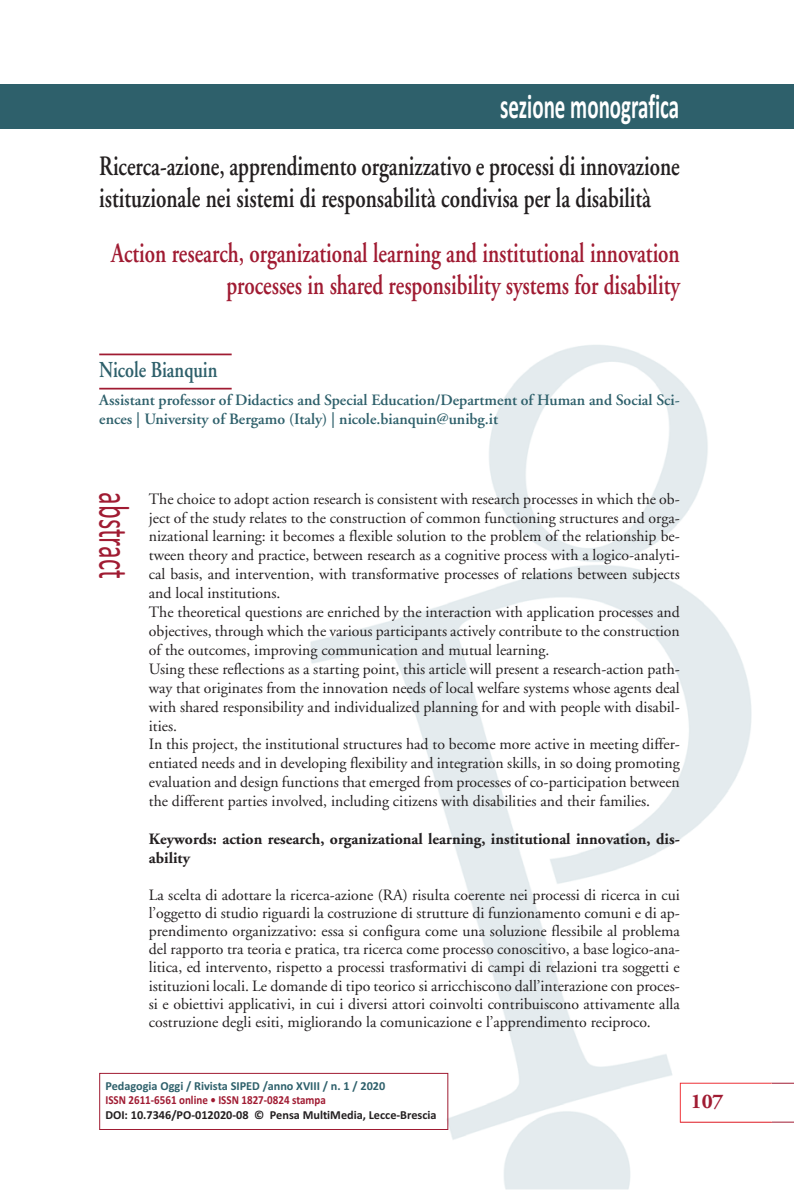
<style>
.page{position:relative;width:794px;height:1191px;background:#fff}
.page>*{position:absolute;margin:0;border:0;box-sizing:border-box;transform-origin:0 0}
.t1{font:43.75px "Calibri";color:#a01b32;scale:.6 1}
.t2{font:700 35px "Calibri";color:#fff;scale:.6 1}
.t3{font:600 28px/31.5px "Adobe Garamond";color:#231f20;scale:.75 1}
.t4{font:600 28px/31.5px "Adobe Garamond";color:#a01b32;text-align:right;scale:.75 1}
.t5{font:600 22.75px "Adobe Garamond";color:#2e606b;scale:.8 1}
.t6{font:700 21px "Adobe Garamond Pro";color:#a01b32}
.t7{font:15.75px/18.9px "Adobe Garamond";color:#231f20}
.t8{font:600 15.75px/19.2px "Adobe Garamond";color:#2e606b}
.t9{font:700 15.75px/18.9px "Adobe Garamond";color:#231f20}
.t10{font:700 12.25px "Calibri";color:#231f20}
.t11{font:700 12.25px "Calibri";color:#2e606b}
.t12{font:700 12.25px "Calibri";color:#a01b32;scale:.9 1}
</style>
<div class="page">
<svg style="left:771px;top:1082px;width:23px;height:40px"></svg>
<img style="left:310px;top:345px;width:461px;height:844px">
<img style="left:680px;top:1082px;width:91px;height:40px">
<div style="left:99px;top:1073px;width:349px;height:57px;border:1px solid #a01b32"></div>
<div style="left:0;top:84px;width:794px;height:45px;background:#2e606b"></div>
<hr style="left:99px;top:353px;width:133px;height:2px;background:#a01b32">
<hr style="left:99px;top:388px;width:133px;height:1px;background:#a01b32">
<h2 class="t2" style="left:500px;top:85px;width:300px">sezione monografica</h2>
<h3 class="t3" style="left:99px;top:153px;width:775px">Ricerca-azione, apprendimento organizzativo e processi di innovazione istituzionale nei sistemi di responsabilità condivisa per la disabilità</h3>
<h3 class="t4" style="left:111px;top:240px;width:760px">Action research, organizational learning and institutional innovation processes in shared responsibility systems for disability</h3>
<h3 class="t5" style="left:99px;top:360px;width:149px">Nicole Bianquin</h3>
<p class="t8" style="left:99px;top:391px;width:582px">Assistant professor of Didactics and Special Education/Department of Human and Social Sci&shy;ences | University of Bergamo (Italy) | nicole.bianquin@unibg.it</p>
<h1 class="t1" style="left:140px;top:492px;width:145px;rotate:90deg">abstract</h1>
<p class="t7" style="left:149px;top:490px;width:532px">The choice to adopt action research is consistent with research processes in which the ob&shy;ject of the study relates to the construction of common functioning structures and orga&shy;nizational learning: it becomes a flexible solution to the problem of the relationship be&shy;tween theory and practice, between research as a cognitive process with a logico-analyti&shy;cal basis, and intervention, with transformative processes of relations between subjects and local institutions.<br>The theoretical questions are enriched by the interaction with application processes and objectives, through which the various participants actively contribute to the construction of the outcomes, improving communication and mutual learning.<br>Using these reflections as a starting point, this article will present a research-action path&shy;way that originates from the innovation needs of local welfare systems whose agents deal with shared responsibility and individualized planning for and with people with disabil&shy;ities.<br>In this project, the institutional structures had to become more active in meeting differ&shy;entiated needs and in developing flexibility and integration skills, in so doing promoting evaluation and design functions that emerged from processes of co-participation between the different parties involved, including citizens with disabilities and their families.</p>
<p class="t9" style="left:149px;top:831px;width:532px">Keywords: action research, organizational learning, institutional innovation, dis&shy;ability</p>
<p class="t7" style="left:149px;top:887px;width:532px;line-height:18.2px;text-align:justify">La scelta di adottare la ricerca-azione (RA) risulta coerente nei processi di ricerca in cui l’oggetto di studio riguardi la costruzione di strutture di funzionamento comuni e di ap&shy;prendimento organizzativo: essa si configura come una soluzione flessibile al problema del rapporto tra teoria e pratica, tra ricerca come processo conoscitivo, a base logico-ana&shy;litica, ed intervento, rispetto a processi trasformativi di campi di relazioni tra soggetti e istituzioni locali. Le domande di tipo teorico si arricchiscono dall’interazione con proces&shy;si e obiettivi applicativi, in cui i diversi attori coinvolti contribuiscono attivamente alla costruzione degli esiti, migliorando la comunicazione e l’apprendimento reciproco.</p>
<p class="t11" style="left:105px;top:1078px;width:281px">Pedagogia Oggi / Rivista SIPED /anno XVIII / n. 1 / 2020</p>
<p class="t12" style="left:105px;top:1092px;width:246px">ISSN 2611-6561 online • ISSN 1827-0824 stampa</p>
<p class="t10" style="left:105px;top:1107px;width:333px">DOI: 10.7346/PO-012020-08 © Pensa MultiMedia, Lecce-Brescia</p>
<h3 class="t6" style="left:690px;top:1093px;width:34px">107</h3>
</div>
